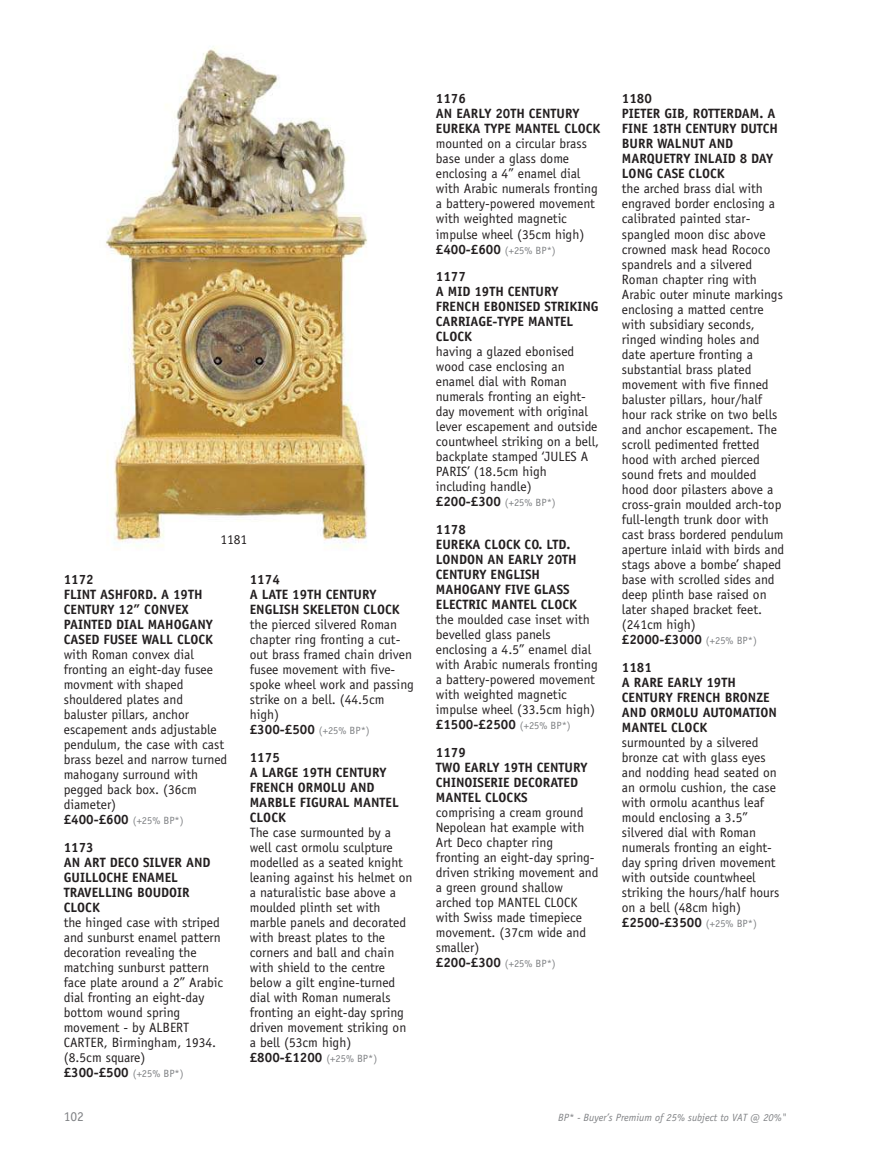
<style>
.page{position:relative;width:893px;height:1149px;background:#fff}
.page>*{position:absolute;margin:0;border:0;box-sizing:border-box;transform-origin:0 0}
.t1{font:13.5px/15px "Officina Sans";color:#231f20}
.t2{font:700 13.5px/15px "Officina Sans";color:#231f20}
.t3{font:13.5px "Officina Sans";color:#808285}
.t4{font:italic 10.5px "Officina Sans";color:#808285}
.s1{font-weight:700}
.s2{font-size:10.5px;color:#808285}
</style>
<div class="page">
<img style="left:106px;top:46px;width:262px;height:501px">
<p class="t1" style="left:220px;top:533px;width:28px">1181</p>
<p class="t2" style="left:64px;top:573px;width:151px">1172<br>FLINT ASHFORD. A 19TH<br>CENTURY 12” CONVEX<br>PAINTED DIAL MAHOGANY<br>CASED FUSEE WALL CLOCK</p>
<p class="t1" style="left:64px;top:648px;width:165px">with Roman convex dial fronting an eight-day fusee movment with shaped shouldered plates and baluster pillars, anchor escapement ands adjustable pendulum, the case with cast brass bezel and narrow turned mahogany surround with pegged back box. (36cm diameter)<br><span class="s1">£400-£600</span> <span class="s2">(+25% BP*)</span></p>
<p class="t2" style="left:64px;top:841px;width:148px">1173<br>AN ART DECO SILVER AND<br>GUILLOCHE ENAMEL<br>TRAVELLING BOUDOIR<br>CLOCK</p>
<p class="t1" style="left:64px;top:916px;width:161px">the hinged case with striped and sunburst enamel pattern decoration revealing the matching sunburst pattern face plate around a 2” Arabic dial fronting an eight-day bottom wound spring movement - by ALBERT<br>CARTER, Birmingham, 1934. (8.5cm square)<br><span class="s1">£300-£500</span> <span class="s2">(+25% BP*)</span></p>
<p class="t2" style="left:250px;top:573px;width:151px">1174<br>A LATE 19TH CENTURY<br>ENGLISH SKELETON CLOCK</p>
<p class="t1" style="left:250px;top:618px;width:166px">the pierced silvered Roman chapter ring fronting a cut&shy;out brass framed chain driven fusee movement with five&shy;spoke wheel work and passing strike on a bell. (44.5cm high)<br><span class="s1">£300-£500</span> <span class="s2">(+25% BP*)</span></p>
<p class="t2" style="left:250px;top:751px;width:151px">1175<br>A LARGE 19TH CENTURY<br>FRENCH ORMOLU AND<br>MARBLE FIGURAL MANTEL<br>CLOCK</p>
<p class="t1" style="left:250px;top:826px;width:164px">The case surmounted by a well cast ormolu sculpture modelled as a seated knight leaning against his helmet on a naturalistic base above a moulded plinth set with marble panels and decorated with breast plates to the corners and ball and chain with shield to the centre below a gilt engine-turned dial with Roman numerals fronting an eight-day spring driven movement striking on a bell (53cm high) <span class="s1">£800-£1200</span> <span class="s2">(+25% BP*)</span></p>
<p class="t2" style="left:436px;top:93px;width:166px">1176<br>AN EARLY 20TH CENTURY<br>EUREKA TYPE MANTEL CLOCK</p>
<p class="t1" style="left:436px;top:138px;width:163px">mounted on a circular brass base under a glass dome enclosing a 4” enamel dial with Arabic numerals fronting a battery-powered movement with weighted magnetic impulse wheel (35cm high) <span class="s1">£400-£600</span> <span class="s2">(+25% BP*)</span></p>
<p class="t2" style="left:436px;top:270px;width:164px">1177<br>A MID 19TH CENTURY<br>FRENCH EBONISED STRIKING<br>CARRIAGE-TYPE MANTEL<br>CLOCK</p>
<p class="t1" style="left:436px;top:345px;width:165px">having a glazed ebonised wood case enclosing an enamel dial with Roman numerals fronting an eight&shy;day movement with original lever escapement and outside countwheel striking on a bell, backplate stamped ‘JULES A<br>PARIS’ (18.5cm high including handle) <span class="s1">£200-£300</span> <span class="s2">(+25% BP*)</span></p>
<p class="t2" style="left:436px;top:523px;width:142px">1178<br>EUREKA CLOCK CO. LTD.<br>LONDON AN EARLY 20TH<br>CENTURY ENGLISH<br>MAHOGANY FIVE GLASS<br>ELECTRIC MANTEL CLOCK</p>
<p class="t1" style="left:436px;top:613px;width:163px">the moulded case inset with bevelled glass panels enclosing a 4.5” enamel dial with Arabic numerals fronting a battery-powered movement with weighted magnetic impulse wheel (33.5cm high) <span class="s1">£1500-£2500</span> <span class="s2">(+25% BP*)</span></p>
<p class="t2" style="left:436px;top:746px;width:153px">1179<br>TWO EARLY 19TH CENTURY<br>CHINOISERIE DECORATED<br>MANTEL CLOCKS</p>
<p class="t1" style="left:436px;top:806px;width:164px">comprising a cream ground<br>Nepolean hat example with<br>Art Deco chapter ring fronting an eight-day spring&shy;driven striking movement and a green ground shallow arched top MANTEL CLOCK with Swiss made timepiece movement. (37cm wide and smaller)<br><span class="s1">£200-£300</span> <span class="s2">(+25% BP*)</span></p>
<p class="t2" style="left:622px;top:93px;width:158px">1180<br>PIETER GIB, ROTTERDAM. A<br>FINE 18TH CENTURY DUTCH<br>BURR WALNUT AND<br>MARQUETRY INLAID 8 DAY<br>LONG CASE CLOCK</p>
<p class="t1" style="left:622px;top:183px;width:164px">the arched brass dial with engraved border enclosing a calibrated painted star&shy;spangled moon disc above crowned mask head Rococo spandrels and a silvered<br>Roman chapter ring with<br>Arabic outer minute markings enclosing a matted centre with subsidiary seconds, ringed winding holes and date aperture fronting a substantial brass plated movement with five finned baluster pillars, hour/half hour rack strike on two bells and anchor escapement. The scroll pedimented fretted hood with arched pierced sound frets and moulded hood door pilasters above a cross-grain moulded arch-top full-length trunk door with cast brass bordered pendulum aperture inlaid with birds and stags above a bombe’ shaped base with scrolled sides and deep plinth base raised on later shaped bracket feet. (241cm high)<br><span class="s1">£2000-£3000</span> <span class="s2">(+25% BP*)</span></p>
<p class="t2" style="left:622px;top:660px;width:157px">1181<br>A RARE EARLY 19TH<br>CENTURY FRENCH BRONZE<br>AND ORMOLU AUTOMATION<br>MANTEL CLOCK</p>
<p class="t1" style="left:622px;top:735px;width:159px">surmounted by a silvered bronze cat with glass eyes and nodding head seated on an ormolu cushion, the case with ormolu acanthus leaf mould enclosing a 3.5” silvered dial with Roman numerals fronting an eight&shy;day spring driven movement with outside countwheel striking the hours/half hours on a bell (48cm high) <span class="s1">£2500-£3500</span> <span class="s2">(+25% BP*)</span></p>
<p class="t3" style="left:64px;top:1110px;width:22px">102</p>
<p class="t4" style="left:558px;top:1110px;width:230px">BP* - Buyer’s Premium of 25% subject to VAT @ 20%"</p>
</div>
